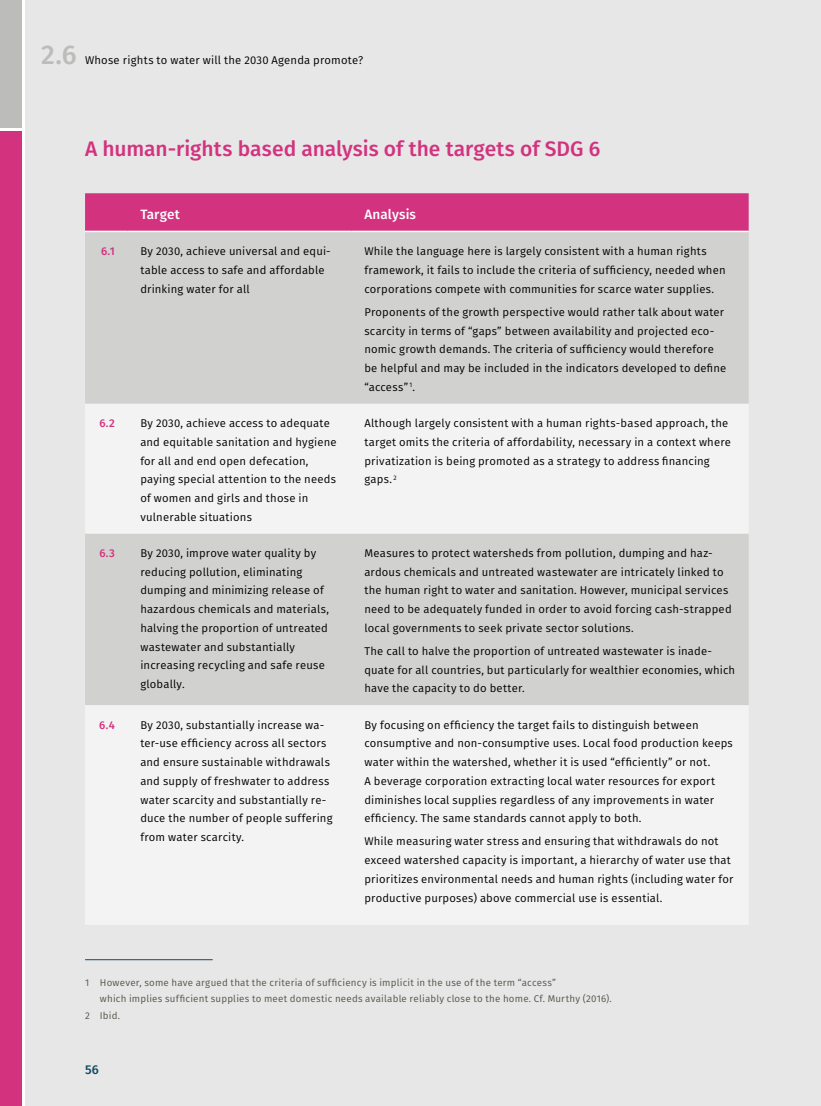
<style>
.page{position:relative;width:821px;height:1106px;background:#fff}
.page>*{position:absolute;margin:0;border:0;box-sizing:border-box;transform-origin:0 0}
.t1{font:500 27px "Fira Sans";color:#bcbcba}
.art_head_kasten_targ{font:500 21px "Fira Sans";color:#d3327f}
.t2{font:500 13.5px "Fira Sans";letter-spacing:.01em;color:#fff}
.t3{font:500 12.75px "Fira Sans";color:#124a62}
.t4{font:11.25px/18.8px "Fira Sans";letter-spacing:.015em;color:#000}
.t5{font:500 11.25px "Fira Sans";color:#d3327f}
.t6{font:9.75px "Fira Sans";letter-spacing:.02em;color:#57544b}
</style>
<div class="page">
<div style="left:26px;top:0;width:795px;height:1106px;background:#e7e7e7"></div>
<div style="left:0;top:0;width:21px;height:128px;background:#bcbcba"></div>
<div style="left:0;top:131px;width:21px;height:975px;background:#d3327f"></div>
<div style="left:85px;top:193px;width:663px;height:38px;background:#d3327f"></div>
<div style="left:85px;top:232px;width:663px;height:172px;background:#d1d1cf"></div>
<svg style="left:85px;top:404px;width:663px;height:520px;fill:#f3f3f3"></svg>
<hr style="left:85px;top:231px;width:43px;height:1px;background:#fff">
<hr style="left:128px;top:231px;width:223px;height:1px;background:#fff">
<hr style="left:351px;top:231px;width:397px;height:1px;background:#fff">
<hr style="left:85px;top:959px;width:128px;height:1px;background:#124a62">
<h1 class="t1" style="left:41px;top:33px;width:37px">2.6</h1>
<p class="t4" style="left:85px;top:50px;width:279px">Whose rights to water will the 2030 Agenda promote?</p>
<p class="art_head_kasten_targ" style="left:85px;top:131px;width:517px">A human-rights based analysis of the targets of SDG 6</p>
<p class="t2" style="left:140px;top:203px;width:41px">Target</p>
<p class="t2" style="left:364px;top:203px;width:53px">Analysis</p>
<p class="t5" style="left:101px;top:242px;width:15px">6.1</p>
<p class="t4" style="left:140px;top:242px;width:192px">By 2030, achieve universal and equi&shy;table access to safe and affordable drinking water for all</p>
<p class="t4" style="left:364px;top:242px;width:363px">While the language here is largely consistent with a human rights framework, it fails to include the criteria of sufficiency, needed when corporations compete with communities for scarce water supplies.</p>
<p class="t4" style="left:364px;top:302px;width:363px">Proponents of the growth perspective would rather talk about water scarcity in terms of “gaps” between availability and projected eco&shy;nomic growth demands. The criteria of sufficiency would therefore be helpful and may be included in the indicators developed to define “access” <sup>1</sup>.</p>
<p class="t5" style="left:99px;top:414px;width:17px">6.2</p>
<p class="t4" style="left:140px;top:413px;width:198px">By 2030, achieve access to adequate and equitable sanitation and hygiene for all and end open defecation, paying special attention to the needs of women and girls and those in vulnerable situations</p>
<p class="t4" style="left:364px;top:413px;width:368px">Although largely consistent with a human rights-based approach, the target omits the criteria of affordability, necessary in a context where privatization is being promoted as a strategy to address financing gaps. <sup>2</sup></p>
<p class="t5" style="left:99px;top:544px;width:17px">6.3</p>
<p class="t4" style="left:140px;top:543px;width:190px">By 2030, improve water quality by reducing pollution, eliminating dumping and minimizing release of hazardous chemicals and materials, halving the proportion of untreated wastewater and substantially increasing recycling and safe reuse globally.</p>
<p class="t4" style="left:364px;top:543px;width:369px">Measures to protect watersheds from pollution, dumping and haz&shy;ardous chemicals and untreated wastewater are intricately linked to the human right to water and sanitation. However, municipal services need to be adequately funded in order to avoid forcing cash-strapped local governments to seek private sector solutions.</p>
<p class="t4" style="left:364px;top:641px;width:372px">The call to halve the proportion of untreated wastewater is inade&shy;quate for all countries, but particularly for wealthier economies, which have the capacity to do better.</p>
<p class="t5" style="left:99px;top:715px;width:17px">6.4</p>
<p class="t4" style="left:140px;top:715px;width:194px">By 2030, substantially increase wa&shy;ter-use efficiency across all sectors and ensure sustainable withdrawals and supply of freshwater to address water scarcity and substantially re&shy;duce the number of people suffering from water scarcity.</p>
<p class="t4" style="left:364px;top:715px;width:370px">By focusing on efficiency the target fails to distinguish between consumptive and non-consumptive uses. Local food production keeps water within the watershed, whether it is used “efficiently” or not.<br>A beverage corporation extracting local water resources for export diminishes local supplies regardless of any improvements in water efficiency. The same standards cannot apply to both.</p>
<p class="t4" style="left:364px;top:831px;width:370px">While measuring water stress and ensuring that withdrawals do not exceed watershed capacity is important, a hierarchy of water use that prioritizes environmental needs and human rights (including water for productive purposes) above commercial use is essential.</p>
<p class="t6" style="left:85px;top:975px;width:472px">1 However, some have argued that the criteria of sufficiency is implicit in the use of the term “access”</p>
<p class="t6" style="left:100px;top:991px;width:513px">which implies sufficient supplies to meet domestic needs available reliably close to the home. Cf. Murthy (2016).</p>
<p class="t6" style="left:85px;top:1008px;width:36px">2 Ibid.</p>
<p class="t3" style="left:85px;top:1059px;width:15px">56</p>
</div>
